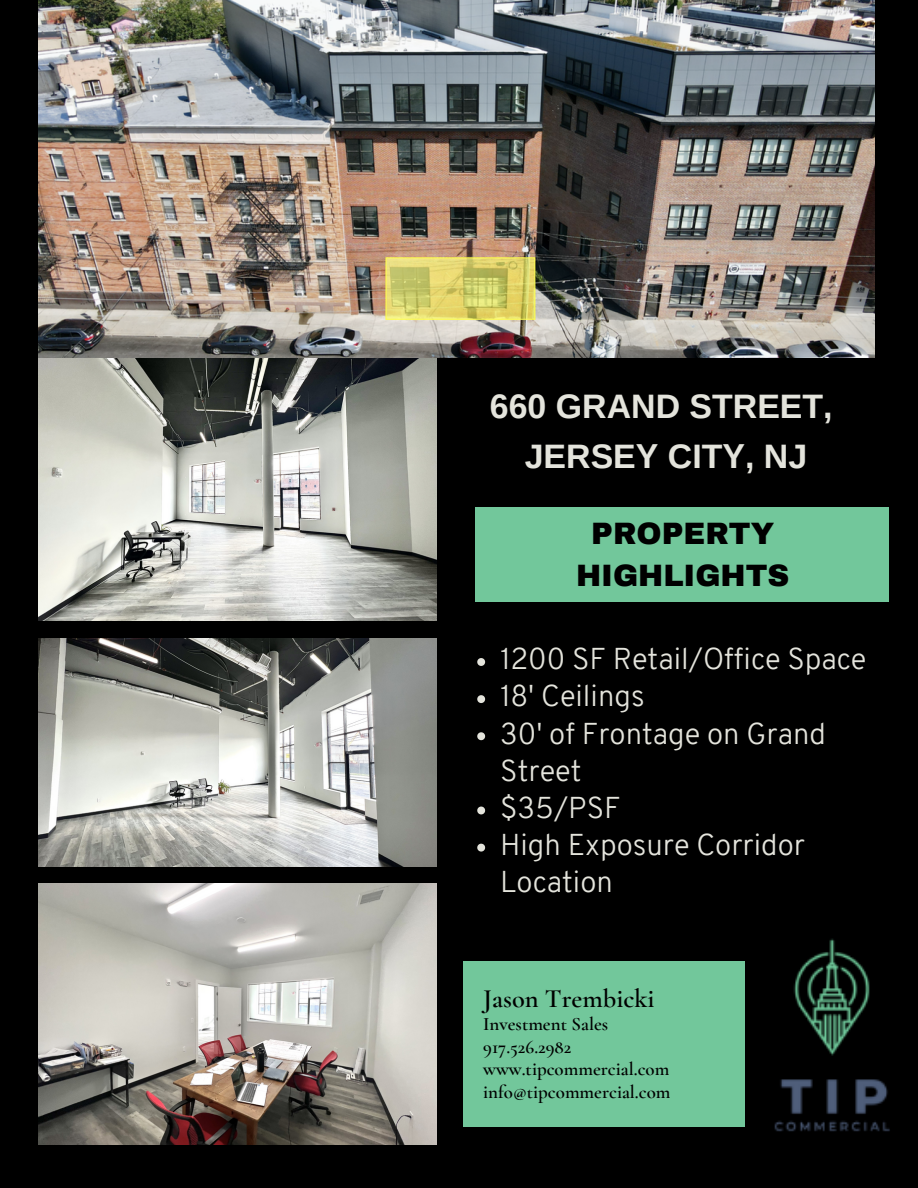
<style>
.page{position:relative;width:918px;height:1188px;background:#000}
.page>*{position:absolute;margin:0;border:0;box-sizing:border-box;transform-origin:0 0}
.t1{font:700 33.9px/49.5px "Arimo";color:#e4e4dc;text-align:center}
.t2{font:900 30.3px/41.7px "Archivo";color:#000;text-align:center}
.t3{font:300 29.4px/37.2px "Overpass";color:#e4e4dc}
.t4{font:600 26.4px "Cormorant Garamond";color:#000}
.t5{font:600 18.9px/22.5px "Cormorant Garamond";color:#000}
</style>
<div class="page">
<img style="left:39px;top:0;width:836px;height:359px">
<div style="left:463px;top:961px;width:412px;height:166px;background:#72c79b"></div>
<img style="left:745px;top:938px;width:145px;height:194px">
<img style="left:39px;top:883px;width:398px;height:261px">
<div style="left:475px;top:507px;width:413px;height:95px;background:#72c79b"></div>
<svg style="left:477px;top:658px;width:8px;height:8px"></svg>
<svg style="left:477px;top:695px;width:8px;height:8px"></svg>
<svg style="left:477px;top:732px;width:8px;height:8px"></svg>
<svg style="left:477px;top:807px;width:8px;height:7px"></svg>
<svg style="left:477px;top:844px;width:8px;height:8px"></svg>
<img style="left:39px;top:359px;width:398px;height:262px">
<img style="left:39px;top:639px;width:398px;height:227px">
<p class="t1" style="left:490px;top:382px;width:344px">660 GRAND STREET,<br>JERSEY CITY, NJ</p>
<p class="t2" style="left:576px;top:513px;width:215px">PROPERTY<br>HIGHLIGHTS</p>
<p class="t3" style="left:500px;top:643px;width:368px">1200 SF Retail/Office Space<br>18' Ceilings<br>30' of Frontage on Grand<br>Street<br>$35/PSF<br>High Exposure Corridor<br>Location</p>
<p class="t4" style="left:483px;top:982px;width:173px">Jason Trembicki</p>
<p class="t5" style="left:483px;top:1013px;width:189px">Investment Sales<br>917.526.2982 www.tipcommercial.com info@tipcommercial.com</p>
</div>
